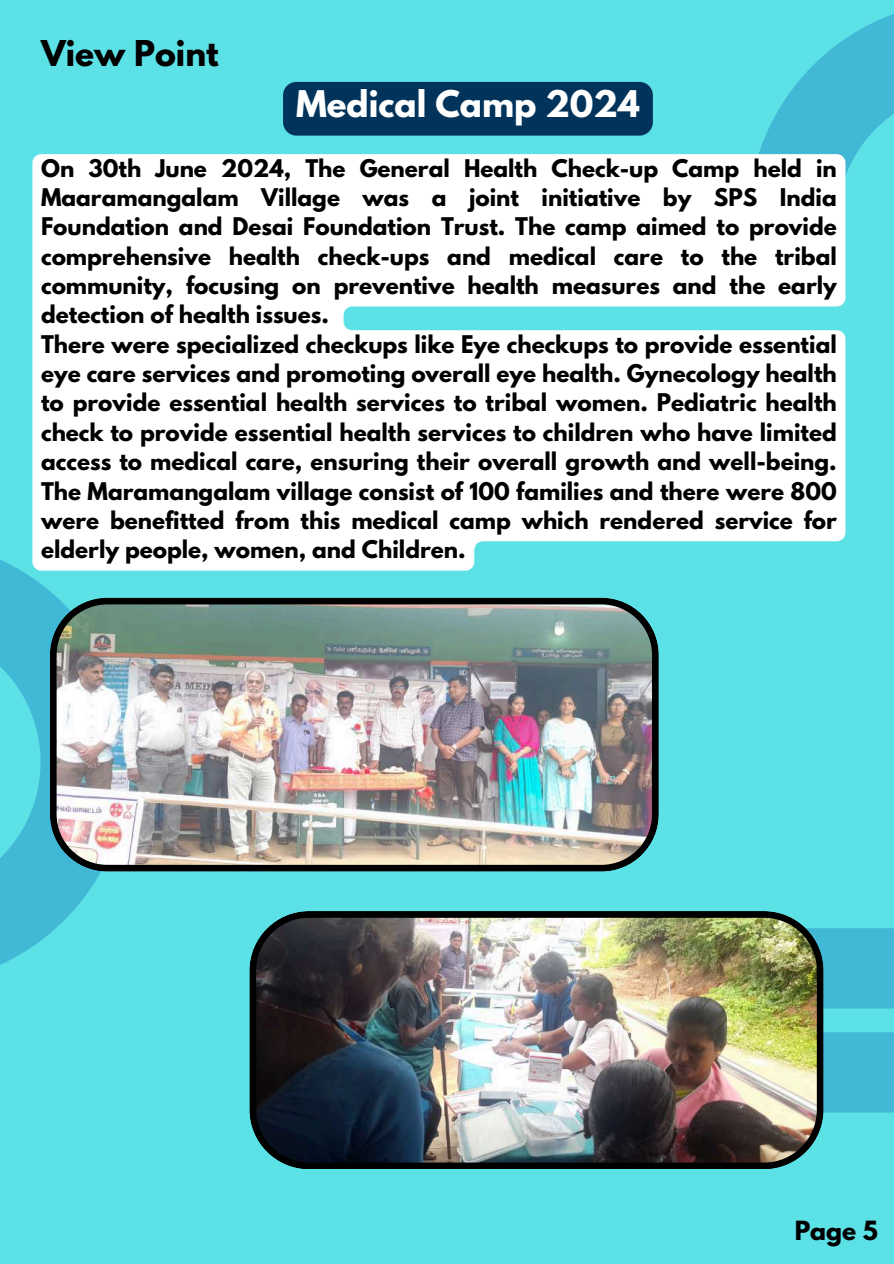
<style>
.page{position:relative;width:894px;height:1264px;background:#fff}
.page>*{position:absolute;margin:0;border:0;box-sizing:border-box;transform-origin:0 0}
.t1{font:700 32.55px "League Spartan";color:#fff}
.t2{font:700 31.5px "League Spartan";color:#000}
.t3{font:700 23.4px "League Spartan";color:#000}
.t4{font:700 21.6px/29.4px "League Spartan";color:#000}
</style>
<div class="page">
<div style="left:0;top:0;width:893px;height:1263px;background:#5ce1e6"></div>
<svg style="left:0;top:559px;width:130px;height:406px;fill:#41b8d5"></svg>
<svg style="left:758px;top:14px;width:135px;height:209px;fill:#41b8d5"></svg>
<div style="left:823px;top:1032px;width:70px;height:80px;background:#41b8d5"></div>
<div style="left:762px;top:928px;width:131px;height:80px;background:#41b8d5"></div>
<img style="left:50px;top:597px;width:608px;height:274px">
<img style="left:249px;top:911px;width:574px;height:257px">
<svg style="left:32px;top:154px;width:813px;height:416px;background:#f3fcfd"></svg>
<div style="left:283px;top:82px;width:369px;height:54px;background:#02345b"></div>
<h2 class="t2" style="left:41px;top:38px;width:179px">View Point</h2>
<h1 class="t1" style="left:296px;top:88px;width:345px">Medical Camp 2024</h1>
<p class="t4" style="left:41px;top:156px;width:797px">On 30th June 2024, The General Health Check-up Camp held in Maaramangalam Village was a joint initiative by SPS India Foundation and Desai Foundation Trust. The camp aimed to provide comprehensive health check-ups and medical care to the tribal community, focusing on preventive health measures and the early detection of health issues.<br>There were specialized checkups like Eye checkups to provide essential eye care services and promoting overall eye health. Gynecology health to provide essential health services to tribal women. Pediatric health check to provide essential health services to children who have limited access to medical care, ensuring their overall growth and well-being.<br>The Maramangalam village consist of 100 families and there were 800 were benefitted from this medical camp which rendered service for elderly people, women, and Children.</p>
<p class="t3" style="left:794px;top:1218px;width:85px">Page 5</p>
</div>
